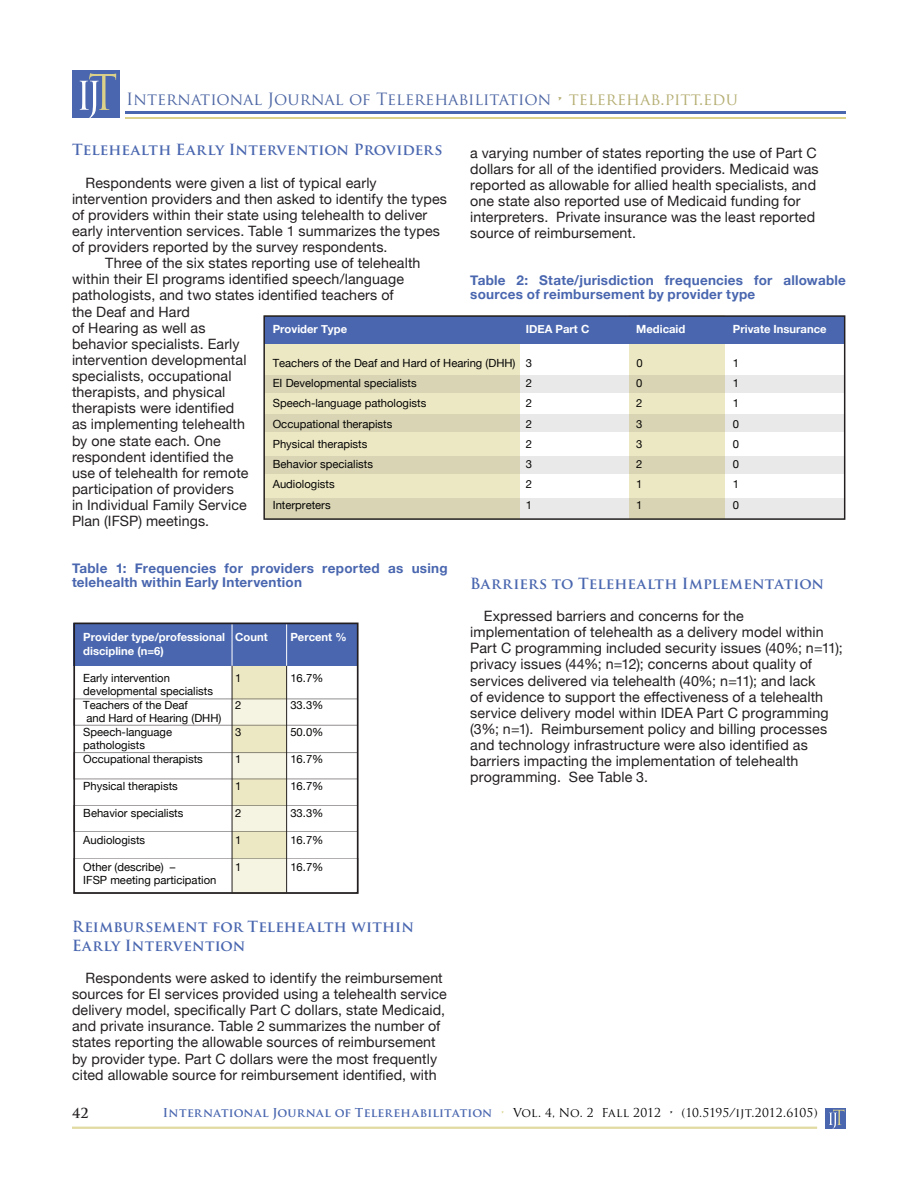
<style>
.page{position:relative;width:918px;height:1188px;background:#fff}
.page>*{position:absolute;margin:0;border:0;box-sizing:border-box;transform-origin:0 0}
.t1{font:16.5px "Trajan Pro";color:#4d66a4}
.Heading_3{font:700 15px/18.8px "Trajan Pro";letter-spacing:.01em;color:#4966af}
.Paragraph_1{font:14.25px/16.2px "Helvetica Neue";letter-spacing:.01em;color:#231f20}
.Paragraph_3{font:700 13.5px/14.2px "Helvetica Neue";letter-spacing:.02em;color:#4966af}
.t2{font:700 13.5px "Trajan Pro";color:#231f20}
.t3{font:12px "Trajan Pro";letter-spacing:-.01em;color:#000}
.t4{font:11.25px/13.5px "Helvetica Neue";color:#050504}
.t5{font:700 11.25px "Helvetica Neue";color:#fff}
.s1{font-weight:700;color:#b5ae73}
.s2{color:#b5ae73}
.s3{font-weight:700;color:#4966af}
.s4{color:#dbd189}
</style>
<div class="page">
<div style="left:72px;top:70px;width:48px;height:48px;background:#4966af"></div>
<svg style="left:80px;top:73px;width:36px;height:45px"></svg>
<hr style="left:126px;top:112px;width:720px;height:2px;background:#4966af">
<hr style="left:126px;top:117px;width:720px;height:1px;background:#dbd189">
<div style="left:826px;top:1108px;width:20px;height:21px;background:#4966af"></div>
<svg style="left:829px;top:1109px;width:15px;height:20px"></svg>
<hr style="left:72px;top:1127px;width:745px;height:1px;background:#dbd189">
<hr style="left:72px;top:1128px;width:745px;height:1px;background:#dbd189">
<div style="left:264px;top:315px;width:255px;height:203px;background:#ede8c4"></div>
<div style="left:629px;top:315px;width:96px;height:203px;background:#ede8c4"></div>
<div style="left:264px;top:316px;width:581px;height:28px;background:#4966af"></div>
<svg style="left:265px;top:375px;width:578px;height:17px;background:#dfdcc8"></svg>
<svg style="left:265px;top:415px;width:578px;height:17px;background:#dfdcc8"></svg>
<svg style="left:265px;top:456px;width:578px;height:17px;background:#dfdcc8"></svg>
<svg style="left:265px;top:498px;width:578px;height:20px;background:#dfdcc8"></svg>
<div style="left:263px;top:315px;width:582px;height:205px;border:1px solid #231f20"></div>
<svg style="left:232px;top:623px;width:55px;height:270px;background:#e8e3c2"></svg>
<div style="left:74px;top:623px;width:284px;height:43px;background:#4966af"></div>
<svg style="left:231px;top:701px;width:57px;height:22px"></svg>
<svg style="left:231px;top:807px;width:57px;height:23px"></svg>
<div style="left:231px;top:860px;width:57px;height:31px;background:#f5f3e1"></div>
<svg style="left:231px;top:754px;width:57px;height:23px"></svg>
<hr style="left:232px;top:666px;width:1px;height:227px;background:#231f20">
<hr style="left:286px;top:666px;width:1px;height:227px;background:#231f20">
<hr style="left:232px;top:624px;width:1px;height:42px;background:#fff">
<hr style="left:286px;top:624px;width:1px;height:42px;background:#fff">
<div style="left:73px;top:623px;width:286px;height:271px;border:2px solid #231f20"></div>
<p class="t1" style="left:126px;top:88px;width:613px">International Journal of Telerehabilitation <span class="s1">•</span> <span class="s2">telerehab.pitt.edu</span></p>
<p class="Heading_3" style="left:72px;top:141px;width:372px">Telehealth Early Intervention Providers</p>
<p class="Paragraph_1" style="left:72px;top:173px;width:377px;text-indent:14px">Respondents were given a list of typical early intervention providers and then asked to identify the types of providers within their state using telehealth to deliver early intervention services. Table 1 summarizes the types of providers reported by the survey respondents.</p>
<p class="Paragraph_1" style="left:72px;top:254px;width:350px;text-indent:33px">Three of the six states reporting use of telehealth within their EI programs identified speech/language pathologists, and two states identified teachers of<br>the Deaf and Hard<br>of Hearing as well as<br>behavior specialists. Early<br>intervention developmental<br>specialists, occupational<br>therapists, and physical<br>therapists were identified<br>as implementing telehealth<br>by one state each. One<br>respondent identified the<br>use of telehealth for remote<br>participation of providers<br>in Individual Family Service<br>Plan (IFSP) meetings.</p>
<p class="Paragraph_3" style="left:72px;top:560px;width:377px">Table 1: Frequencies for providers reported as using telehealth within Early Intervention</p>
<p class="Paragraph_1" style="left:470px;top:143px;width:350px">a varying number of states reporting the use of Part C dollars for all of the identified providers. Medicaid was reported as allowable for allied health specialists, and one state also reported use of Medicaid funding for interpreters. Private insurance was the least reported source of reimbursement.</p>
<p class="Paragraph_3" style="left:470px;top:272px;width:377px">Table 2: State/jurisdiction frequencies for allowable sources of reimbursement by provider type</p>
<p class="t5" style="left:273px;top:319px;width:76px">Provider Type</p>
<p class="t5" style="left:526px;top:319px;width:65px">IDEA Part C</p>
<p class="t5" style="left:636px;top:319px;width:51px">Medicaid</p>
<p class="t5" style="left:733px;top:319px;width:95px">Private Insurance</p>
<p class="t4" style="left:273px;top:355px;width:261px">Teachers of the Deaf and Hard of Hearing (DHH) 3</p>
<p class="t4" style="left:636px;top:355px;width:8px">0</p>
<p class="t4" style="left:733px;top:355px;width:8px">1</p>
<p class="t4" style="left:273px;top:376px;width:145px">EI Developmental specialists</p>
<p class="t4" style="left:526px;top:376px;width:8px">2</p>
<p class="t4" style="left:636px;top:376px;width:8px">0</p>
<p class="t4" style="left:733px;top:376px;width:8px">1</p>
<p class="t4" style="left:273px;top:396px;width:155px">Speech-language pathologists</p>
<p class="t4" style="left:526px;top:396px;width:8px">2</p>
<p class="t4" style="left:636px;top:396px;width:8px">2</p>
<p class="t4" style="left:733px;top:396px;width:8px">1</p>
<p class="t4" style="left:273px;top:416px;width:121px">Occupational therapists</p>
<p class="t4" style="left:526px;top:416px;width:8px">2</p>
<p class="t4" style="left:636px;top:416px;width:8px">3</p>
<p class="t4" style="left:733px;top:416px;width:8px">0</p>
<p class="t4" style="left:273px;top:436px;width:96px">Physical therapists</p>
<p class="t4" style="left:526px;top:436px;width:8px">2</p>
<p class="t4" style="left:636px;top:436px;width:8px">3</p>
<p class="t4" style="left:733px;top:436px;width:8px">0</p>
<p class="t4" style="left:273px;top:457px;width:102px">Behavior specialists</p>
<p class="t4" style="left:526px;top:457px;width:8px">3</p>
<p class="t4" style="left:636px;top:457px;width:8px">2</p>
<p class="t4" style="left:733px;top:457px;width:8px">0</p>
<p class="t4" style="left:273px;top:477px;width:63px">Audiologists</p>
<p class="t4" style="left:526px;top:477px;width:8px">2</p>
<p class="t4" style="left:636px;top:477px;width:8px">1</p>
<p class="t4" style="left:733px;top:477px;width:8px">1</p>
<p class="t4" style="left:273px;top:497px;width:59px">Interpreters</p>
<p class="t4" style="left:526px;top:497px;width:8px">1</p>
<p class="t4" style="left:636px;top:497px;width:8px">1</p>
<p class="t4" style="left:733px;top:497px;width:8px">0</p>
<p class="Heading_3" style="left:470px;top:574px;width:356px">Barriers to Telehealth Implementation</p>
<p class="Paragraph_1" style="left:470px;top:607px;width:374px;text-indent:14px">Expressed barriers and concerns for the implementation of telehealth as a delivery model within Part C programming included security issues (40%; n=11); privacy issues (44%; n=12); concerns about quality of services delivered via telehealth (40%; n=11); and lack<br>of evidence to support the effectiveness of a telehealth service delivery model within IDEA Part C programming (3%; n=1). Reimbursement policy and billing processes and technology infrastructure were also identified as barriers impacting the implementation of telehealth programming. See Table 3.</p>
<p class="t5" style="left:83px;top:627px;width:186px">Provider type/professional Count</p>
<p class="t5" style="left:290px;top:627px;width:58px">Percent %</p>
<p class="t5" style="left:83px;top:640px;width:82px">discipline (n=6)</p>
<p class="t4" style="left:83px;top:670px;width:88px">Early intervention</p>
<p class="t4" style="left:235px;top:670px;width:8px">1</p>
<p class="t4" style="left:290px;top:670px;width:35px">16.7%</p>
<p class="t4" style="left:83px;top:684px;width:131px">developmental specialists<br>Teachers of the Deaf</p>
<p class="t4" style="left:235px;top:697px;width:8px">2</p>
<p class="t4" style="left:290px;top:697px;width:35px">33.3%</p>
<p class="t4" style="left:83px;top:711px;width:140px">and Hard of Hearing (DHH)<br>Speech-language</p>
<p class="t4" style="left:235px;top:724px;width:8px">3</p>
<p class="t4" style="left:290px;top:724px;width:35px">50.0%</p>
<p class="t4" style="left:83px;top:738px;width:121px">pathologists<br>Occupational therapists</p>
<p class="t4" style="left:235px;top:751px;width:8px">1</p>
<p class="t4" style="left:290px;top:751px;width:35px">16.7%</p>
<p class="t4" style="left:83px;top:778px;width:96px">Physical therapists</p>
<p class="t4" style="left:235px;top:778px;width:8px">1</p>
<p class="t4" style="left:290px;top:778px;width:35px">16.7%</p>
<p class="t4" style="left:83px;top:805px;width:102px">Behavior specialists</p>
<p class="t4" style="left:235px;top:805px;width:8px">2</p>
<p class="t4" style="left:290px;top:805px;width:35px">33.3%</p>
<p class="t4" style="left:83px;top:832px;width:63px">Audiologists</p>
<p class="t4" style="left:235px;top:832px;width:8px">1</p>
<p class="t4" style="left:290px;top:832px;width:35px">16.7%</p>
<p class="t4" style="left:83px;top:859px;width:94px">Other (describe) –</p>
<p class="t4" style="left:235px;top:859px;width:8px">1</p>
<p class="t4" style="left:290px;top:859px;width:35px">16.7%</p>
<p class="t4" style="left:83px;top:873px;width:135px">IFSP meeting participation</p>
<p class="Heading_3" style="left:72px;top:917px;width:344px">Reimbursement for Telehealth within<br>Early Intervention</p>
<p class="Paragraph_1" style="left:72px;top:969px;width:376px;text-indent:14px">Respondents were asked to identify the reimbursement sources for EI services provided using a telehealth service delivery model, specifically Part C dollars, state Medicaid, and private insurance. Table 2 summarizes the number of states reporting the allowable sources of reimbursement by provider type. Part C dollars were the most frequently cited allowable source for reimbursement identified, with</p>
<p class="t2" style="left:72px;top:1105px;width:18px">42</p>
<p class="t3" style="left:163px;top:1105px;width:656px"><span class="s3">International Journal of Telerehabilitation</span> <span class="s4">•</span> Vol. 4, No. 2 Fall 2012 • (10.5195/ijt.2012.6105)</p>
</div>
